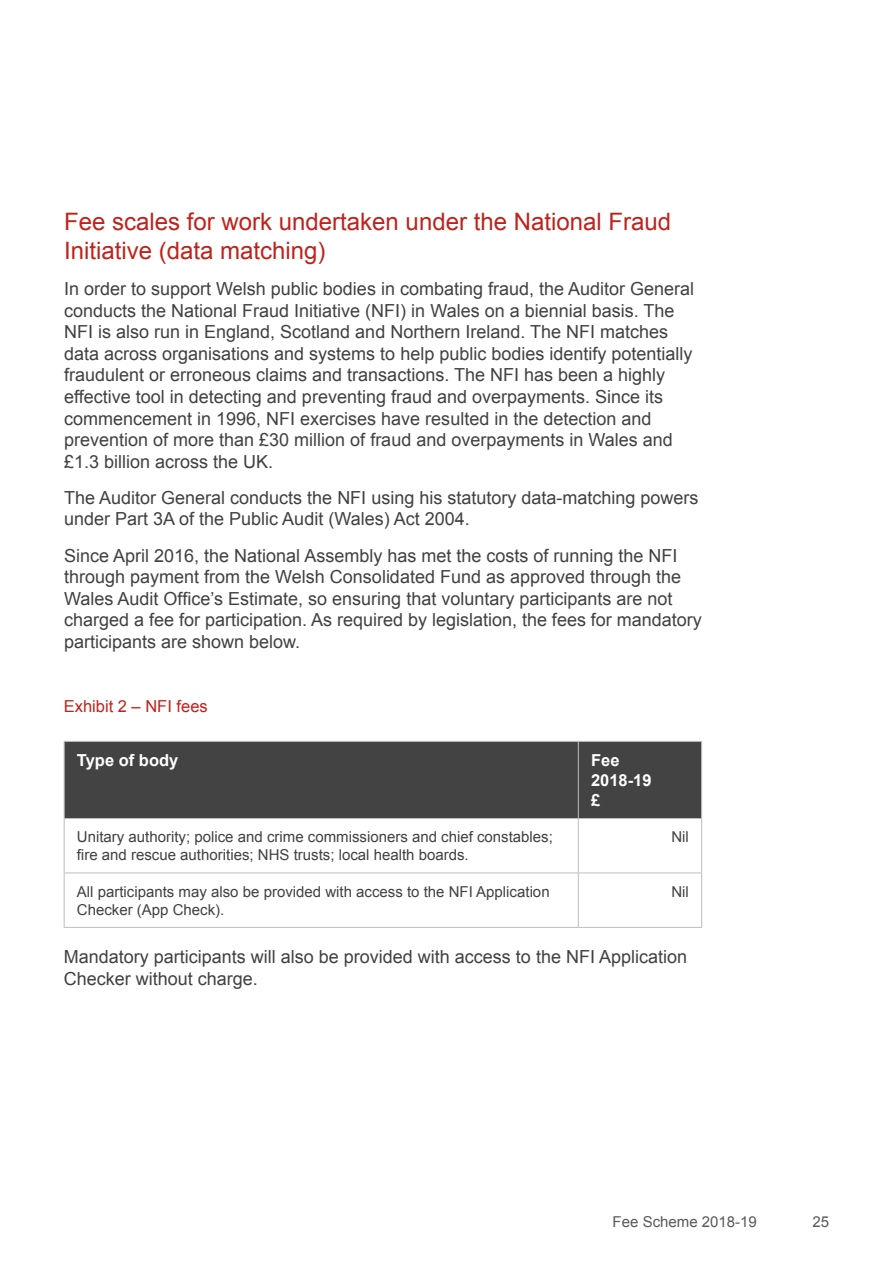
<style>
.page{position:relative;width:893px;height:1263px;background:#fff}
.page>*{position:absolute;margin:0;border:0;box-sizing:border-box;transform-origin:0 0}
.Heading_1{font:24px/28.8px "Arial";color:#bf231b}
.Normal_Body_Text{font:18px/21.6px "Arial";color:#414042}
.Table_header_text{font:700 16.5px "Arial";color:#fff}
.Exhibit_heading{font:16.5px "Arial";color:#bf231b}
.Table_text{font:15px/18px "Arial";color:#414042}
.t1{font:15px "Arial";color:#58595b}
</style>
<div class="page">
<div style="left:65px;top:742px;width:636px;height:76px;background:#434343"></div>
<hr style="left:64px;top:819px;width:1px;height:53px;background:#bcbec0">
<hr style="left:578px;top:819px;width:1px;height:53px;background:#bcbec0">
<hr style="left:701px;top:819px;width:1px;height:53px;background:#bcbec0">
<hr style="left:64px;top:872px;width:514px;height:1px;background:#bcbec0">
<hr style="left:64px;top:873px;width:1px;height:54px;background:#bcbec0">
<hr style="left:578px;top:872px;width:124px;height:1px;background:#bcbec0">
<hr style="left:578px;top:873px;width:1px;height:54px;background:#bcbec0">
<hr style="left:701px;top:873px;width:1px;height:54px;background:#bcbec0">
<hr style="left:64px;top:927px;width:514px;height:1px;background:#bcbec0">
<hr style="left:578px;top:927px;width:124px;height:1px;background:#bcbec0">
<hr style="left:64px;top:741px;width:514px;height:1px;background:#bcbec0">
<hr style="left:64px;top:742px;width:1px;height:76px;background:#bcbec0">
<hr style="left:578px;top:741px;width:124px;height:1px;background:#bcbec0">
<hr style="left:578px;top:742px;width:1px;height:76px;background:#bcbec0">
<hr style="left:701px;top:742px;width:1px;height:76px;background:#bcbec0">
<hr style="left:64px;top:818px;width:514px;height:1px;background:#bcbec0">
<hr style="left:578px;top:818px;width:124px;height:1px;background:#bcbec0">
<h3 class="Heading_1" style="left:64px;top:207px;width:608px">Fee scales for work undertaken under the National Fraud<br>Initiative (data matching)</h3>
<p class="Normal_Body_Text" style="left:64px;top:278px;width:632px">In order to support Welsh public bodies in combating fraud, the Auditor General conducts the National Fraud Initiative (NFI) in Wales on a biennial basis. The NFI is also run in England, Scotland and Northern Ireland. The NFI matches data across organisations and systems to help public bodies identify potentially fraudulent or erroneous claims and transactions. The NFI has been a highly effective tool in detecting and preventing fraud and overpayments. Since its commencement in 1996, NFI exercises have resulted in the detection and prevention of more than £30 million of fraud and overpayments in Wales and £1.3 billion across the UK.</p>
<p class="Normal_Body_Text" style="left:64px;top:487px;width:636px">The Auditor General conducts the NFI using his statutory data-matching powers under Part 3A of the Public Audit (Wales) Act 2004.</p>
<p class="Normal_Body_Text" style="left:64px;top:545px;width:639px">Since April 2016, the National Assembly has met the costs of running the NFI through payment from the Welsh Consolidated Fund as approved through the Wales Audit Office’s Estimate, so ensuring that voluntary participants are not charged a fee for participation. As required by legislation, the fees for mandatory participants are shown below.</p>
<p class="Exhibit_heading" style="left:64px;top:695px;width:145px">Exhibit 2 – NFI fees</p>
<p class="Table_header_text" style="left:77px;top:749px;width:103px">Type of body</p>
<p class="Table_header_text" style="left:591px;top:749px;width:30px">Fee</p>
<p class="Table_header_text" style="left:591px;top:769px;width:62px">2018-19</p>
<p class="Table_header_text" style="left:591px;top:789px;width:11px">£</p>
<p class="Table_text" style="left:77px;top:828px;width:477px">Unitary authority; police and crime commissioners and chief constables; fire and rescue authorities; NHS trusts; local health boards.</p>
<p class="Table_text" style="left:671px;top:828px;width:19px">Nil</p>
<p class="Table_text" style="left:77px;top:882px;width:474px">All participants may also be provided with access to the NFI Application<br>Checker (App Check).</p>
<p class="Table_text" style="left:671px;top:882px;width:19px">Nil</p>
<p class="Normal_Body_Text" style="left:64px;top:946px;width:625px">Mandatory participants will also be provided with access to the NFI Application<br>Checker without charge.</p>
<p class="t1" style="left:613px;top:1212px;width:146px">Fee Scheme 2018-19</p>
<p class="t1" style="left:812px;top:1212px;width:18px">25</p>
</div>
